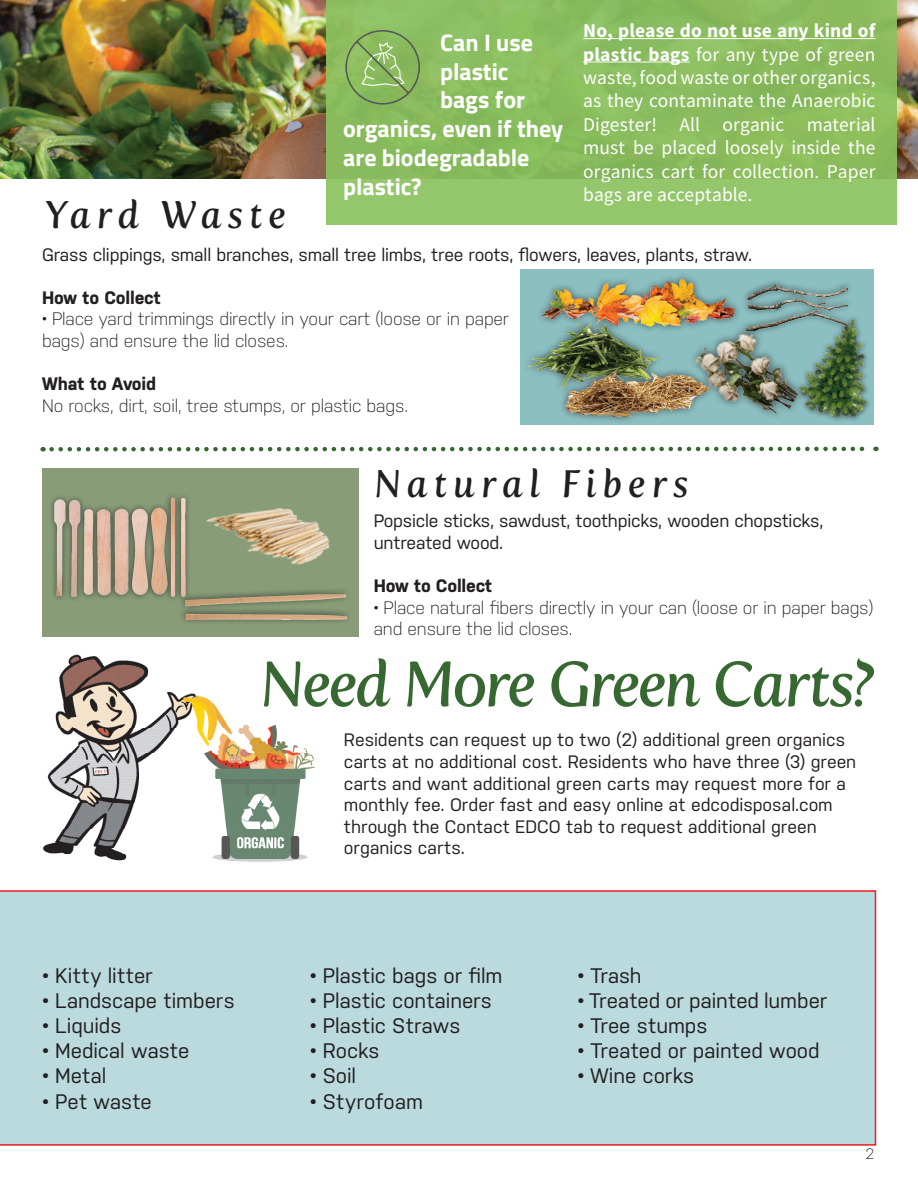
<style>
.page{position:relative;width:918px;height:1188px;background:#fff}
.page>*{position:absolute;margin:0;border:0;box-sizing:border-box;transform-origin:0 0}
.t1{font:italic 63px "Fertigo Pro";letter-spacing:-.045em;color:#386832}
.t2{font:italic 38.1px "Fertigo Pro";letter-spacing:.15em;color:#231f20}
.t3{font:700 24px "Titillium Web";letter-spacing:-.005em;color:#fff}
.t4{font:21px "Nudista";color:#231f20}
.t5{font:19.5px/23.4px "Source Sans Pro";letter-spacing:.005em;color:#fff;text-align:justify}
.t6{font:18px/21.6px "Nudista";letter-spacing:-.005em;color:#231f20}
.t7{font:300 18px/21.6px "Nudista";letter-spacing:-.01em;color:#231f20}
.t8{font:700 18px "Nudista";letter-spacing:-.01em;color:#231f20}
.t9{font:300 15px "Nudista";color:#231f20}
.s1{font-weight:700}
</style>
<div class="page">
<div style="left:0;top:890px;width:876px;height:256px;background:#badadd"></div>
<img style="left:42px;top:654px;width:272px;height:208px">
<img style="left:0;top:0;width:918px;height:179px">
<div style="left:326px;top:0;width:570px;height:224px;background:linear-gradient(to right,#8cc063,#8dbe5f)"></div>
<hr style="left:583px;top:38px;width:292px;height:1px;background:#fff">
<hr style="left:583px;top:62px;width:107px;height:1px;background:#fff">
<svg style="left:343px;top:30px;width:79px;height:75px;background:#8ab562"></svg>
<div style="left:521px;top:269px;width:353px;height:156px;background:#8bbfc1"></div>
<img style="left:529px;top:333px;width:128px;height:45px">
<img style="left:745px;top:284px;width:102px;height:32px">
<div style="left:535px;top:272px;width:206px;height:61px;background:#231f20;opacity:.75"></div>
<img style="left:541px;top:278px;width:193px;height:49px">
<img style="left:686px;top:316px;width:109px;height:99px">
<svg style="left:52px;top:447px;width:824px;height:4px"></svg>
<img style="left:795px;top:311px;width:75px;height:110px">
<div style="left:558px;top:362px;width:158px;height:62px;background:#231f20;opacity:.75"></div>
<img style="left:565px;top:369px;width:144px;height:47px">
<div style="left:43px;top:468px;width:316px;height:169px;background:#889c78"></div>
<div style="left:49px;top:492px;width:142px;height:111px;background:#231f20;opacity:.75"></div>
<img style="left:55px;top:497px;width:130px;height:100px">
<img style="left:206px;top:508px;width:124px;height:57px">
<div style="left:179px;top:588px;width:173px;height:37px;background:#231f20;opacity:.75"></div>
<img style="left:185px;top:595px;width:161px;height:24px">
<h2 class="t2" style="left:44px;top:193px;width:243px">Yard Waste</h2>
<h3 class="t3" style="left:440px;top:24px;width:94px">Can I use</h3>
<h3 class="t3" style="left:440px;top:53px;width:70px">plastic</h3>
<h3 class="t3" style="left:440px;top:82px;width:86px">bags for</h3>
<h3 class="t3" style="left:343px;top:110px;width:221px">organics, even if they</h3>
<h3 class="t3" style="left:343px;top:139px;width:188px">are biodegradable</h3>
<h3 class="t3" style="left:343px;top:168px;width:80px">plastic?</h3>
<p class="t5" style="left:583px;top:19px;width:294px"><span class="s1">No, please do not use any kind of plastic bags</span> for any type of green waste, food waste or other organics, as they contaminate the Anaerobic Digester! All organic material must be placed loosely inside the organics cart for collection. Paper bags are acceptable.</p>
<p class="t6" style="left:42px;top:243px;width:711px">Grass clippings, small branches, small tree limbs, tree roots, flowers, leaves, plants, straw.</p>
<p class="t8" style="left:42px;top:287px;width:120px">How to Collect</p>
<p class="t7" style="left:42px;top:308px;width:469px">• Place yard trimmings directly in your cart (loose or in paper bags) and ensure the lid closes.</p>
<p class="t8" style="left:42px;top:374px;width:116px">What to Avoid</p>
<p class="t7" style="left:42px;top:395px;width:367px">No rocks, dirt, soil, tree stumps, or plastic bags.</p>
<h2 class="t2" style="left:374px;top:462px;width:316px">Natural Fibers</h2>
<p class="t6" style="left:374px;top:510px;width:451px">Popsicle sticks, sawdust, toothpicks, wooden chopsticks, untreated wood.</p>
<p class="t8" style="left:374px;top:575px;width:120px">How to Collect</p>
<p class="t7" style="left:374px;top:596px;width:501px">• Place natural fibers directly in your can (loose or in paper bags) and ensure the lid closes.</p>
<h1 class="t1" style="left:259px;top:648px;width:617px">Need More Green Carts?</h1>
<p class="t4" style="left:43px;top:963px;width:112px">• Kitty litter</p>
<p class="t4" style="left:43px;top:988px;width:194px">• Landscape timbers</p>
<p class="t4" style="left:43px;top:1014px;width:80px">• Liquids</p>
<p class="t4" style="left:43px;top:1039px;width:148px">• Medical waste</p>
<p class="t4" style="left:43px;top:1064px;width:65px">• Metal</p>
<p class="t4" style="left:43px;top:1089px;width:111px">• Pet waste</p>
<p class="t6" style="left:344px;top:729px;width:514px">Residents can request up to two (2) additional green organics carts at no additional cost. Residents who have three (3) green carts and want additional green carts may request more for a monthly fee. Order fast and easy online at edcodisposal.com through the Contact EDCO tab to request additional green organics carts.</p>
<p class="t4" style="left:310px;top:963px;width:194px">• Plastic bags or film</p>
<p class="t4" style="left:310px;top:988px;width:183px">• Plastic containers</p>
<p class="t4" style="left:310px;top:1014px;width:152px">• Plastic Straws</p>
<p class="t4" style="left:310px;top:1039px;width:71px">• Rocks</p>
<p class="t4" style="left:310px;top:1064px;width:48px">• Soil</p>
<p class="t4" style="left:310px;top:1089px;width:114px">• Styrofoam</p>
<p class="t4" style="left:578px;top:963px;width:66px">• Trash</p>
<p class="t4" style="left:578px;top:988px;width:251px">• Treated or painted lumber</p>
<p class="t4" style="left:578px;top:1014px;width:131px">• Tree stumps</p>
<p class="t4" style="left:578px;top:1039px;width:244px">• Treated or painted wood</p>
<p class="t4" style="left:578px;top:1064px;width:118px">• Wine corks</p>
<p class="t9" style="left:866px;top:1145px;width:10px">2</p>
</div>
